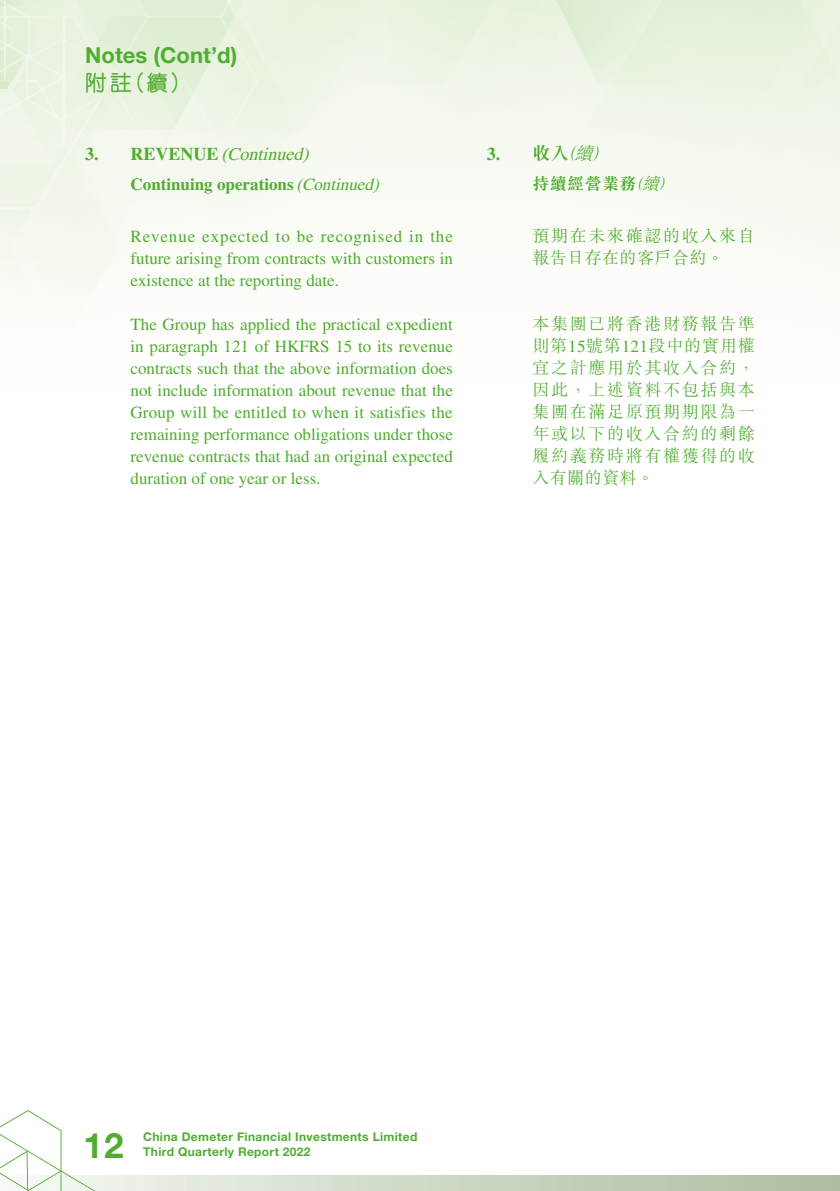
<style>
.page{position:relative;width:840px;height:1191px;background:#fff}
.page>*{position:absolute;margin:0;border:0;box-sizing:border-box;transform-origin:0 0}
.t1{font:700 35px "Helvetica Neue LT Std";color:#4fad2f}
.t2{font:700 22px "Helvetica Neue LT Std";letter-spacing:.005em;color:#4fad2f}
.t3{font:500 22px "M Yuen HK";color:#4fad2f}
.t4{font:italic 18px "Times LT Std";color:#4fad2f}
.t5{font:italic 300 18px "M Sung HK";color:#4fad2f}
.t6{font:17px/22px "Times LT Std";color:#4fad2f;text-align:justify}
.t7{font:300 17px/22px "M Sung HK";letter-spacing:.095em;color:#4fad2f}
.t8{font:700 17px "Times LT Std";color:#4fad2f}
.t9{font:700 17px "M Sung HK";letter-spacing:.025em;color:#4fad2f}
.t10{font:700 12px/15px "Helvetica Neue LT Std";letter-spacing:.03em;color:#4fad2f}
.s1{font-weight:700;font-style:normal}
.s2{font-weight:400;font-style:italic}
.s3{font-family:"Times LT Std";font-weight:700;font-style:normal}
.s4{font-weight:300;font-style:italic}
.s5{font-family:"Times LT Std";font-weight:400}
</style>
<div class="page">
<div style="left:221px;top:145px;width:36px;height:63px;background:#f5f8ee"></div>
<img style="left:0;top:81px;width:26px;height:17px">
<img style="left:29px;top:33px;width:34px;height:6px">
<div style="left:0;top:0;width:127px;height:33px;background:#e7f2de"></div>
<img style="left:110px;top:17px;width:148px;height:128px">
<div style="left:74px;top:145px;width:147px;height:63px;background:#f5f9ef"></div>
<img style="left:110px;top:80px;width:111px;height:65px">
<div style="left:64px;top:17px;width:46px;height:64px;background:#e8f2de"></div>
<img style="left:29px;top:17px;width:34px;height:1px">
<img style="left:0;top:17px;width:4px;height:5px">
<img style="left:74px;top:81px;width:36px;height:64px">
<div style="left:0;top:118px;width:74px;height:91px;background:#eff6e8"></div>
<img style="left:26px;top:118px;width:30px;height:2px">
<div style="left:26px;top:39px;width:71px;height:79px;background:#eaf3e2"></div>
<svg style="left:0;top:80px;width:26px;height:1px"></svg>
<img style="left:0;top:22px;width:4px;height:11px">
<img style="left:5px;top:3px;width:24px;height:31px">
<img style="left:0;top:58px;width:26px;height:16px">
<img style="left:127px;top:0;width:114px;height:17px">
<img style="left:146px;top:17px;width:75px;height:1px">
<img style="left:63px;top:78px;width:1px;height:38px">
<svg style="left:56px;top:116px;width:8px;height:29px"></svg>
<img style="left:63px;top:18px;width:1px;height:58px">
<svg style="left:63px;top:0;width:1px;height:18px"></svg>
<img style="left:4px;top:58px;width:1px;height:21px">
<img style="left:4px;top:6px;width:1px;height:27px">
<svg style="left:0;top:0;width:5px;height:6px"></svg>
<img style="left:0;top:98px;width:26px;height:27px">
<img style="left:31px;top:58px;width:32px;height:41px">
<img style="left:0;top:34px;width:30px;height:24px">
<img style="left:26px;top:57px;width:5px;height:42px">
<svg style="left:0;top:33px;width:9px;height:15px"></svg>
<svg style="left:124px;top:1175px;width:715px;height:16px;background:#cad6c2"></svg>
<svg style="left:0;top:1110px;width:124px;height:81px"></svg>
<p class="t2" style="left:85px;top:41px;width:154px">Notes (Cont’d)</p>
<p class="t3" style="left:85px;top:71px;width:107px">附註（續）</p>
<p class="t4" style="left:85px;top:144px;width:229px"><span class="s1">3 . R E V E N U E</span> (Continued)</p>
<p class="t8" style="left:130px;top:174px;width:254px">Continuing operations <span class="s2">(Continued)</span></p>
<p class="t6" style="left:130px;top:225px;width:324px">Revenue expected to be recognised in the future arising from contracts with customers in existence at the reporting date.</p>
<p class="t6" style="left:130px;top:313px;width:324px">The Group has applied the practical expedient in paragraph 121 of HKFRS 15 to its revenue contracts such that the above information does not include information about revenue that the Group will be entitled to when it satisfies the remaining performance obligations under those revenue contracts that had an original expected duration of one year or less.</p>
<p class="t5" style="left:486px;top:141px;width:129px"><span class="s3">3.</span> <span class="s1">收入</span>（續）</p>
<p class="t9" style="left:532px;top:175px;width:149px">持續經營業務<span class="s4">（續）</span></p>
<p class="t7" style="left:532px;top:224px;width:224px">預期在未來確認的收入來自報告日存在的客戶合約。</p>
<p class="t7" style="left:532px;top:312px;width:224px;text-align:justify">本集團已將香港財務報告準則第<span class="s5">15</span>號第<span class="s5">121</span>段中的實用權宜之計應用於其收入合約，因此，上述資料不包括與本集團在滿足原預期期限為一年或以下的收入合約的剩餘履約義務時將有權獲得的收入有關的資料。</p>
<h1 class="t1" style="left:84px;top:1124px;width:41px">12</h1>
<p class="t10" style="left:143px;top:1128px;width:275px">China Demeter Financial Investments Limited<br>Third Quarterly Report 2022</p>
</div>
